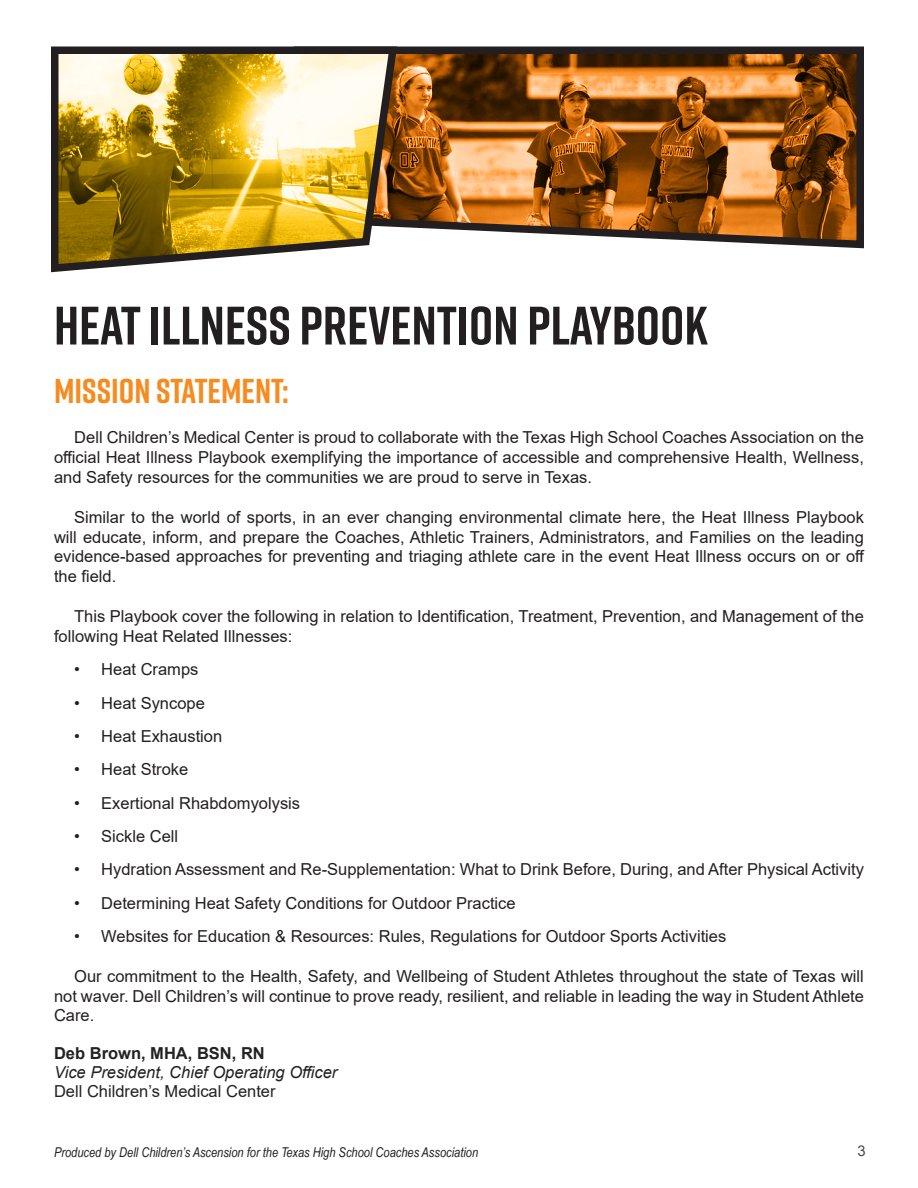
<style>
.page{position:relative;width:918px;height:1188px;background:#fff}
.page>*{position:absolute;margin:0;border:0;box-sizing:border-box;transform-origin:0 0}
.t1{font:700 54px "Rift";color:#231f20}
.t2{font:700 34.5px "Rift";color:#f68c1f}
.t3{font:16.5px/19.8px "Arial";color:#231f20;text-align:justify}
.t4{font:italic 16.5px "Arial";color:#222}
.t5{font:16.5px "Arial";color:#222}
.t6{font:700 16.5px "Arial";color:#222}
.t7{font:14.85px "Arial";color:#494850}
.t8{font:italic 13.5px "Arial Narrow";color:#231f20}
</style>
<div class="page">
<svg style="left:401px;top:46px;width:463px;height:203px;background:#97602a"></svg>
<svg style="left:51px;top:46px;width:350px;height:227px"></svg>
<p class="t1" style="left:54px;top:287px;width:655px">HEAT ILLNESS PREVENTION PLAYBOOK</p>
<p class="t2" style="left:54px;top:366px;width:237px">MISSION STATEMENT:</p>
<p class="t3" style="left:54px;top:427px;width:811px;text-indent:20px">Dell Children’s Medical Center is proud to collaborate with the Texas High School Coaches Association on the official Heat Illness Playbook exemplifying the importance of accessible and comprehensive Health, Wellness, and Safety resources for the communities we are proud to serve in Texas.</p>
<p class="t3" style="left:54px;top:507px;width:812px;text-indent:20px">Similar to the world of sports, in an ever changing environmental climate here, the Heat Illness Playbook will educate, inform, and prepare the Coaches, Athletic Trainers, Administrators, and Families on the leading evidence-based approaches for preventing and triaging athlete care in the event Heat Illness occurs on or off the field.</p>
<p class="t3" style="left:54px;top:607px;width:811px;text-indent:20px">This Playbook cover the following in relation to Identification, Treatment, Prevention, and Management of the following Heat Related Illnesses:</p>
<p class="t3" style="left:74px;top:660px;width:126px">• Heat Cramps</p>
<p class="t3" style="left:74px;top:693px;width:132px">• Heat Syncope</p>
<p class="t3" style="left:74px;top:726px;width:150px">• Heat Exhaustion</p>
<p class="t3" style="left:74px;top:760px;width:116px">• Heat Stroke</p>
<p class="t3" style="left:74px;top:793px;width:227px">• Exertional Rhabdomyolysis</p>
<p class="t3" style="left:74px;top:826px;width:106px">• Sickle Cell</p>
<p class="t3" style="left:74px;top:859px;width:791px">• Hydration Assessment and Re-Supplementation: What to Drink Before, During, and After Physical Activity</p>
<p class="t3" style="left:74px;top:893px;width:443px">• Determining Heat Safety Conditions for Outdoor Practice</p>
<p class="t3" style="left:74px;top:926px;width:654px">• Websites for Education &amp; Resources: Rules, Regulations for Outdoor Sports Activities</p>
<p class="t3" style="left:54px;top:966px;width:811px;text-indent:20px">Our commitment to the Health, Safety, and Wellbeing of Student Athletes throughout the state of Texas will not waver. Dell Children’s will continue to prove ready, resilient, and reliable in leading the way in Student Athlete Care.</p>
<p class="t6" style="left:54px;top:1042px;width:212px">Deb Brown, MHA, BSN, RN</p>
<p class="t4" style="left:54px;top:1062px;width:285px">Vice President, Chief Operating Officer</p>
<p class="t5" style="left:54px;top:1080px;width:223px">Dell Children’s Medical Center</p>
<p class="t8" style="left:54px;top:1143px;width:426px">Produced by Dell Children’s Ascension for the Texas High School Coaches Association</p>
<p class="t7" style="left:857px;top:1140px;width:10px">3</p>
</div>
